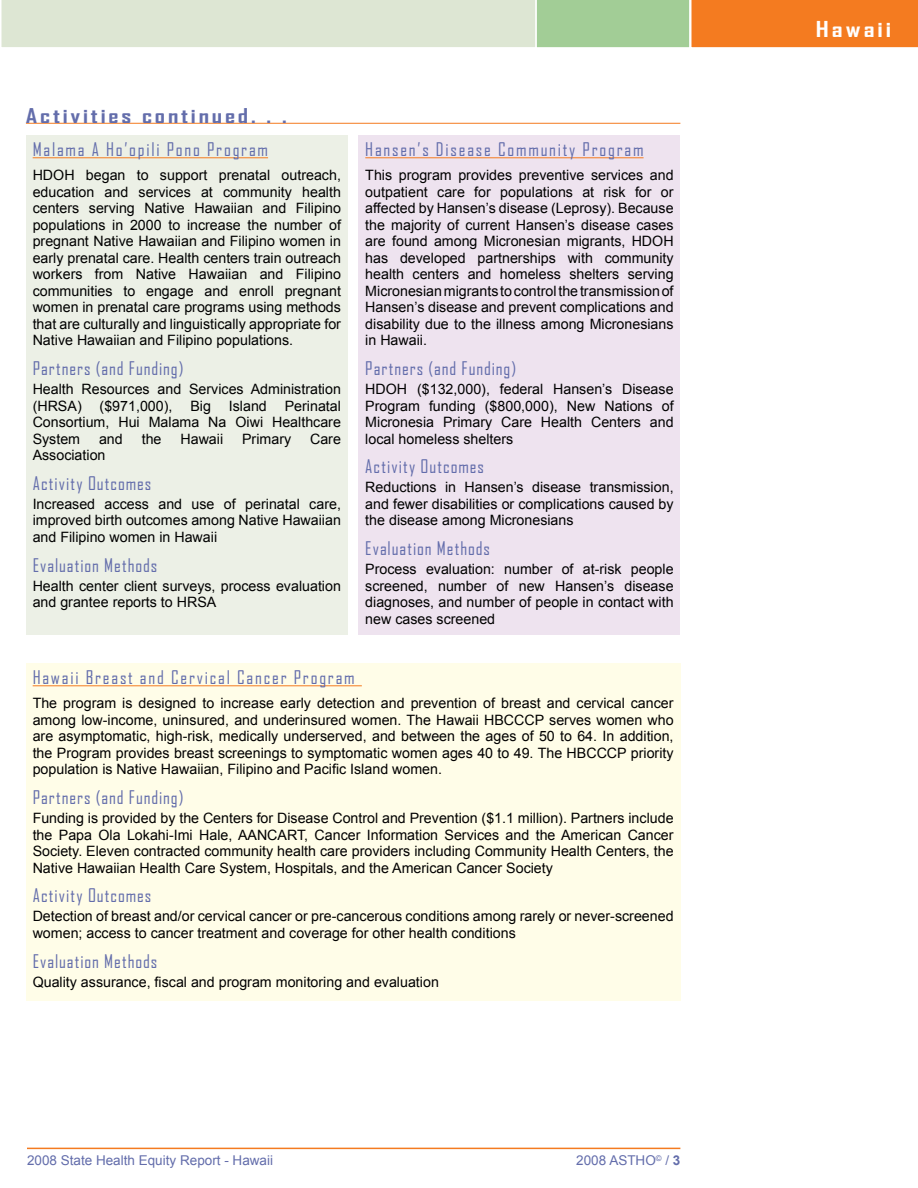
<style>
.page{position:relative;width:918px;height:1188px;background:#fff}
.page>*{position:absolute;margin:0;border:0;box-sizing:border-box;transform-origin:0 0}
.t1{font:700 21px "Agency FB";letter-spacing:.11em;color:#fff;scale:1.3 1}
.t2{font:700 19.5px "Agency FB";letter-spacing:.11em;color:#636dab;scale:1.3 1}
.t3{font:18px "Agency FB";letter-spacing:.06em;color:#636dab}
.t4{font:18px "Agency FB";letter-spacing:.1em;color:#636dab}
.t5{font:14.25px/16.5px "Arial";color:#000;text-align:justify}
.t6{font:13.5px "Arial";color:#636dab}
.s1{font-weight:700}
</style>
<div class="page">
<svg style="left:1px;top:0;width:917px;height:48px;background:#d9c89e"></svg>
<hr style="left:27px;top:1148px;width:653px;height:1px;background:#f47b20">
<div style="left:26px;top:135px;width:322px;height:499px;background:#ecf0e6"></div>
<hr style="left:33px;top:157px;width:235px;height:1px;background:#f47b20">
<div style="left:359px;top:135px;width:321px;height:499px;background:#eee3ef"></div>
<hr style="left:365px;top:157px;width:279px;height:1px;background:#f47b20">
<div style="left:26px;top:663px;width:654px;height:338px;background:#fffde8"></div>
<hr style="left:33px;top:685px;width:329px;height:1px;background:#f47b20">
<hr style="left:26px;top:123px;width:654px;height:1px;background:#f47b20">
<h2 class="t2" style="left:26px;top:103px;width:202px">Activities continued. . .</h2>
<p class="t4" style="left:33px;top:138px;width:237px">Malama A Ho’opili Pono Program</p>
<p class="t5" style="left:33px;top:167px;width:310px">HDOH began to support prenatal outreach, education and services at community health centers serving Native Hawaiian and Filipino populations in 2000 to increase the number of pregnant Native Hawaiian and Filipino women in early prenatal care. Health centers train outreach workers from Native Hawaiian and Filipino communities to engage and enroll pregnant women in prenatal care programs using methods that are culturally and linguistically appropriate for Native Hawaiian and Filipino populations.</p>
<p class="t3" style="left:33px;top:357px;width:152px">Partners (and Funding)</p>
<p class="t5" style="left:33px;top:381px;width:310px">Health Resources and Services Administration (HRSA)</p>
<p class="t5" style="left:100px;top:397px;width:74px">($971,000),</p>
<p class="t5" style="left:190px;top:397px;width:22px">Big</p>
<p class="t5" style="left:229px;top:397px;width:40px">Island</p>
<p class="t5" style="left:33px;top:397px;width:310px;text-indent:252px">Perinatal Consortium, Hui Malama Na Oiwi Healthcare System</p>
<p class="t5" style="left:99px;top:430px;width:25px">and</p>
<p class="t5" style="left:142px;top:430px;width:21px">the</p>
<p class="t5" style="left:180px;top:430px;width:44px">Hawaii</p>
<p class="t5" style="left:242px;top:430px;width:51px">Primary</p>
<p class="t5" style="left:310px;top:430px;width:32px">Care</p>
<p class="t5" style="left:33px;top:447px;width:74px">Association</p>
<p class="t3" style="left:33px;top:472px;width:120px">Activity Outcomes</p>
<p class="t5" style="left:33px;top:496px;width:310px">Increased access and use of perinatal care, improved birth outcomes among Native Hawaiian and Filipino women in Hawaii</p>
<p class="t3" style="left:33px;top:554px;width:126px">Evaluation Methods</p>
<p class="t5" style="left:33px;top:578px;width:310px">Health center client surveys, process evaluation and grantee reports to HRSA</p>
<p class="t4" style="left:365px;top:138px;width:280px">Hansen’s Disease Community Program</p>
<p class="t5" style="left:365px;top:167px;width:310px">This program provides preventive services and outpatient care for populations at risk for or affected by Hansen’s disease (Leprosy). Because the majority of current Hansen’s disease cases are found among Micronesian migrants, HDOH has developed partnerships with community health centers and homeless shelters serving Micronesian migrants to control the transmission of Hansen’s disease and prevent complications and disability due to the illness among Micronesians in Hawaii.</p>
<p class="t3" style="left:365px;top:357px;width:152px">Partners (and Funding)</p>
<p class="t5" style="left:365px;top:381px;width:310px">HDOH ($132,000), federal Hansen’s Disease Program funding ($800,000), New Nations of Micronesia Primary Care Health Centers and local homeless shelters</p>
<p class="t3" style="left:365px;top:455px;width:120px">Activity Outcomes</p>
<p class="t5" style="left:365px;top:479px;width:310px">Reductions in Hansen’s disease transmission, and fewer disabilities or complications caused by the disease among Micronesians</p>
<p class="t3" style="left:365px;top:537px;width:126px">Evaluation Methods</p>
<p class="t5" style="left:365px;top:561px;width:310px">Process evaluation: number of at-risk people screened, number of new Hansen’s disease diagnoses, and number of people in contact with new cases screened</p>
<p class="t4" style="left:33px;top:666px;width:324px">Hawaii Breast and Cervical Cancer Program</p>
<p class="t5" style="left:33px;top:695px;width:642px">The program is designed to increase early detection and prevention of breast and cervical cancer among low-income, uninsured, and underinsured women. The Hawaii HBCCCP serves women who are asymptomatic, high-risk, medically underserved, and between the ages of 50 to 64. In addition, the Program provides breast screenings to symptomatic women ages 40 to 49. The HBCCCP priority population is Native Hawaiian, Filipino and Pacific Island women.</p>
<p class="t3" style="left:33px;top:786px;width:152px">Partners (and Funding)</p>
<p class="t5" style="left:33px;top:810px;width:642px">Funding is provided by the Centers for Disease Control and Prevention ($1.1 million). Partners include the Papa Ola Lokahi-Imi Hale, AANCART, Cancer Information Services and the American Cancer Society. Eleven contracted community health care providers including Community Health Centers, the Native Hawaiian Health Care System, Hospitals, and the American Cancer Society</p>
<p class="t3" style="left:33px;top:885px;width:120px">Activity Outcomes</p>
<p class="t5" style="left:33px;top:908px;width:642px">Detection of breast and/or cervical cancer or pre-cancerous conditions among rarely or never-screened women; access to cancer treatment and coverage for other health conditions</p>
<p class="t3" style="left:33px;top:950px;width:126px">Evaluation Methods</p>
<p class="t5" style="left:33px;top:974px;width:408px">Quality assurance, fiscal and program monitoring and evaluation</p>
<p class="t6" style="left:27px;top:1152px;width:248px">2008 State Health Equity Report - Hawaii</p>
<p class="t6" style="left:576px;top:1152px;width:106px">2008 ASTHO<sup>©</sup> / <span class="s1">3</span></p>
<h1 class="t1" style="left:816px;top:16px;width:60px">Hawaii</h1>
</div>
